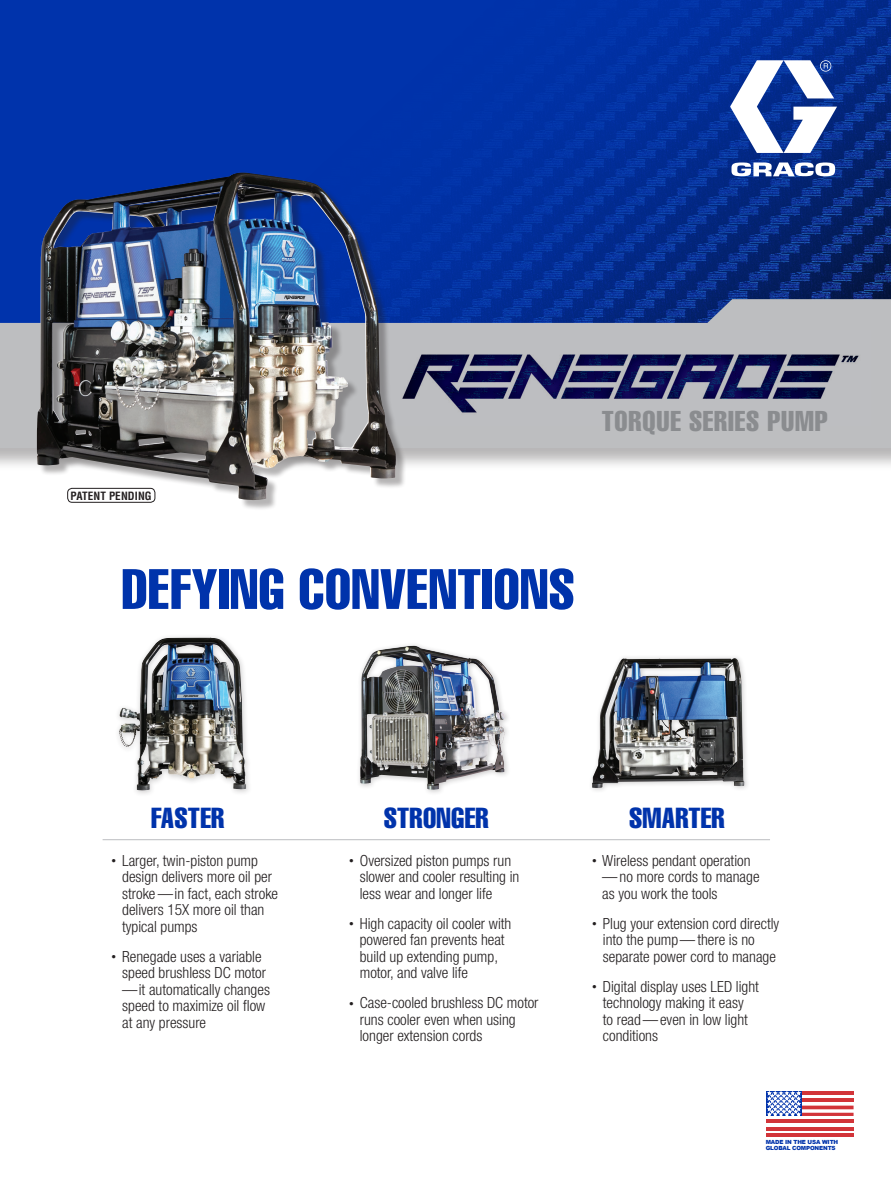
<style>
.page{position:relative;width:891px;height:1188px;background:#fff}
.page>*{position:absolute;margin:0;border:0;box-sizing:border-box;transform-origin:0 0}
.t1{font:55.95px "Helvetica LT Std Comp";letter-spacing:.01em;color:#0033ab}
.t2{font:28.5px "Helvetica LT Std Comp";letter-spacing:.01em;color:#0033ab}
.t3{font:28.2px "Helvetica LT Std Comp";letter-spacing:.03em;color:#8a8c8f}
.t4{font:300 condensed 15.3px/16.5px "Helvetica Neue LT Std";color:#231f20}
.t5{font:700 condensed 11.1px "Helvetica LT Std";letter-spacing:.01em;color:#231f20}
.t6{font:900 5.7px/6.1px "Arial";letter-spacing:-.025em;color:#0033ab}
.s1{font-size:9.3px}
</style>
<div class="page">
<svg style="left:0;top:0;width:891px;height:298px;background:#02309e"></svg>
<svg style="left:730px;top:60px;width:107px;height:116px"></svg>
<div style="left:0;top:298px;width:891px;height:173px;background:#231f20;opacity:.33"></div>
<svg style="left:0;top:299px;width:891px;height:149px;background:#8e9ab4"></svg>
<div style="left:115px;top:633px;width:138px;height:164px;background:#231f20;opacity:.22"></div>
<img style="left:118px;top:638px;width:92px;height:109px">
<img style="left:360px;top:646px;width:145px;height:144px">
<div style="left:588px;top:654px;width:162px;height:140px;background:#231f20;opacity:.22"></div>
<img style="left:592px;top:658px;width:153px;height:130px">
<hr style="left:103px;top:839px;width:667px;height:1px;background:#bcbdc0">
<svg style="left:766px;top:1091px;width:88px;height:46px"></svg>
<img style="left:406px;top:331px;width:465px;height:95px">
<div style="left:38px;top:174px;width:368px;height:337px;background:#231f20;opacity:.33"></div>
<img style="left:37px;top:173px;width:359px;height:328px">
<p class="t5" style="left:71px;top:489px;width:83px">PATENT PENDING</p>
<p class="t1" style="left:122px;top:554px;width:455px">DEFYING CONVENTIONS</p>
<p class="t3" style="left:602px;top:403px;width:228px">TORQUE SERIES PUMP</p>
<p class="t2" style="left:151px;top:800px;width:75px">FASTER</p>
<p class="t4" style="left:122px;top:852px;width:157px;text-indent:-11px"><span class="s1">•</span> Larger, twin-piston pump design delivers more oil per stroke —in fact, each stroke delivers 15X more oil than typical pumps</p>
<p class="t4" style="left:122px;top:948px;width:149px;text-indent:-11px"><span class="s1">•</span> Renegade uses a variable speed brushless DC motor —it automatically changes speed to maximize oil flow at any pressure</p>
<p class="t2" style="left:384px;top:800px;width:107px">STRONGER</p>
<p class="t4" style="left:360px;top:852px;width:161px;text-indent:-11px"><span class="s1">•</span> Oversized piston pumps run slower and cooler resulting in less wear and longer life</p>
<p class="t4" style="left:360px;top:915px;width:153px;text-indent:-11px"><span class="s1">•</span> High capacity oil cooler with powered fan prevents heat build up extending pump, motor, and valve life</p>
<p class="t4" style="left:360px;top:995px;width:180px;text-indent:-11px"><span class="s1">•</span> Case-cooled brushless DC motor runs cooler even when using longer extension cords</p>
<p class="t2" style="left:629px;top:800px;width:97px">SMARTER</p>
<p class="t4" style="left:592px;top:852px;width:160px"><span class="s1">•</span> Wireless pendant operation</p>
<p class="t4" style="left:602px;top:869px;width:159px">— no more cords to manage as you work the tools</p>
<p class="t4" style="left:603px;top:915px;width:178px;text-indent:-11px"><span class="s1">•</span> Plug your extension cord directly into the pump— there is no separate power cord to manage</p>
<p class="t4" style="left:603px;top:978px;width:158px;text-indent:-11px"><span class="s1">•</span> Digital display uses LED light technology making it easy<br>to read — even in low light conditions</p>
<p class="t6" style="left:766px;top:1138px;width:74px">MADE IN THE USA WITH<br>GLOBAL COMPONENTS</p>
</div>
